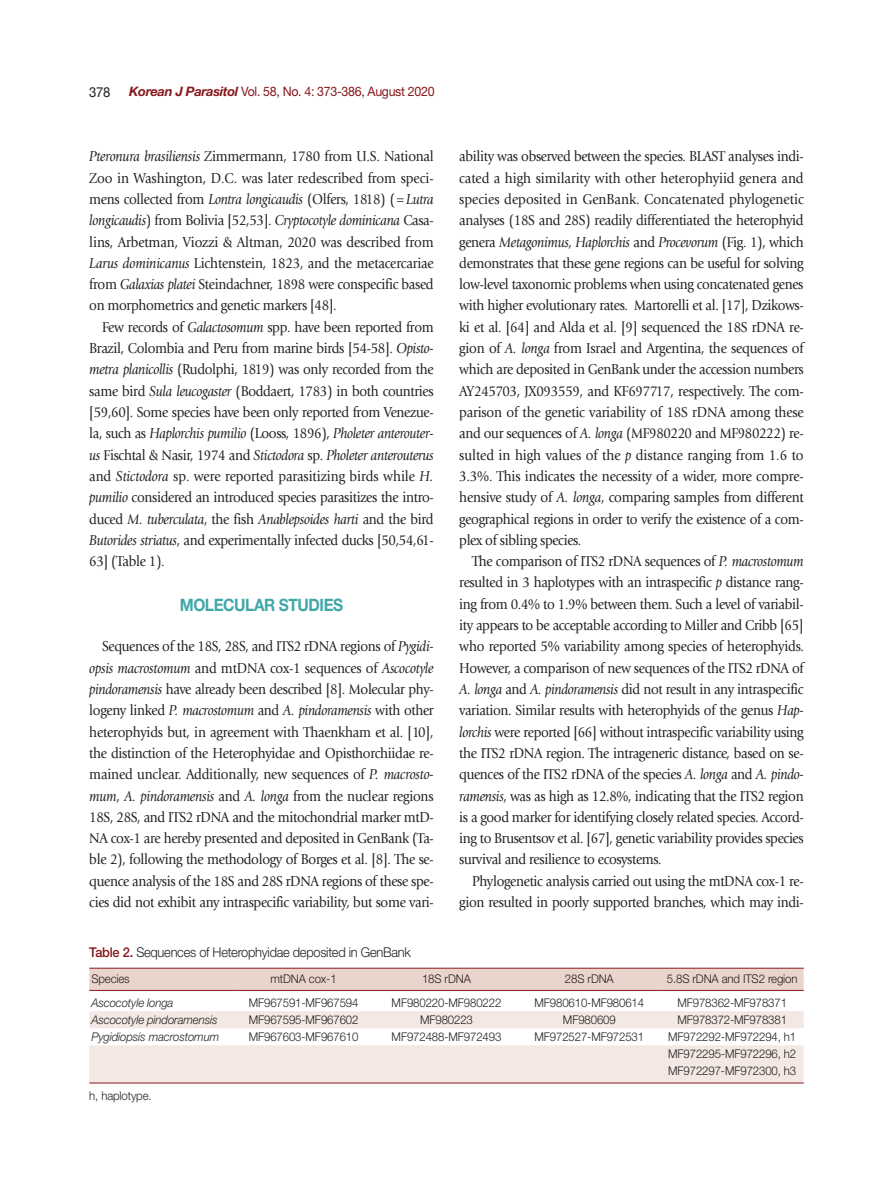
<style>
.page{position:relative;width:893px;height:1191px;background:#fff}
.page>*{position:absolute;margin:0;border:0;box-sizing:border-box;transform-origin:0 0}
.본문_대제목{font:700 17.1px "Helvetica Neue LT Std";letter-spacing:-.025em;color:#41a7a9;scale:.9 1}
.본문{font:15px/21.3px "Giovanni Std";letter-spacing:-.025em;color:#231f20;text-align:justify;scale:.9 1}
.t1{font:13.8px "Helvetica Neue LT Std";color:#231f20;scale:.95 1}
.표_제목__그림_설명{font:300 13.5px "Helvetica Neue LT Std";letter-spacing:-.02em;color:#231f20;scale:.95 1}
.t2{font:13.05px "Helvetica Neue LT Std";letter-spacing:-.025em;color:#88181b;scale:.95 1}
.표_본문{font:300 12px "Helvetica Neue LT Std";letter-spacing:-.01em;color:#231f20;scale:.95 1}
.표_본문-2{font:italic 300 12px "Helvetica Neue LT Std";letter-spacing:-.01em;color:#231f20;scale:.95 1}
.s1{font-weight:700;font-style:italic}
.s2{font-style:italic}
.s3{font-family:"Minion Pro"}
.s4{font-weight:500;color:#88181b}
</style>
<div class="page">
<div style="left:89px;top:969px;width:715px;height:21px;background:#ead5cc"></div>
<svg style="left:89px;top:1011px;width:715px;height:71px;fill:#f3e8e3"></svg>
<hr style="left:89px;top:968px;width:143px;height:1px;background:#88181b">
<hr style="left:232px;top:968px;width:143px;height:1px;background:#88181b">
<hr style="left:375px;top:968px;width:143px;height:1px;background:#88181b">
<hr style="left:518px;top:968px;width:143px;height:1px;background:#88181b">
<hr style="left:661px;top:968px;width:143px;height:1px;background:#88181b">
<hr style="left:89px;top:990px;width:143px;height:1px;background:#88181b">
<hr style="left:232px;top:990px;width:143px;height:1px;background:#88181b">
<hr style="left:375px;top:990px;width:143px;height:1px;background:#88181b">
<hr style="left:518px;top:990px;width:143px;height:1px;background:#88181b">
<hr style="left:661px;top:990px;width:143px;height:1px;background:#88181b">
<hr style="left:89px;top:1082px;width:143px;height:1px;background:#88181b">
<hr style="left:232px;top:1082px;width:143px;height:1px;background:#88181b">
<hr style="left:375px;top:1082px;width:143px;height:1px;background:#88181b">
<hr style="left:518px;top:1082px;width:143px;height:1px;background:#88181b">
<hr style="left:661px;top:1082px;width:143px;height:1px;background:#88181b">
<p class="t1" style="left:89px;top:83px;width:24px">378</p>
<p class="t2" style="left:129px;top:84px;width:323px"><span class="s1">Korean J Parasitol</span> Vol. 58, No. 4: 373-386, August 2020</p>
<p class="본문" style="left:89px;top:146px;width:384px"><span class="s2">Pteronura brasiliensis</span> Zimmermann, 1780 from U.S. National Zoo in Washington, D.C. was later redescribed from speci&shy;mens collected from <span class="s2">Lontra longicaudis</span> (Olfers, 1818) (<span class="s3">=</span><span class="s2">Lutra longicaudis</span>) from Bolivia [52,53]. <span class="s2">Cryptocotyle dominicana</span> Casa&shy;lins, Arbetman, Viozzi &amp; Altman, 2020 was described from <span class="s2">Larus dominicanus</span> Lichtenstein, 1823, and the metacercariae from <span class="s2">Galaxias platei</span> Steindachner, 1898 were conspecific based on morphometrics and genetic markers [48].</p>
<p class="본문" style="left:89px;top:316px;width:384px;text-indent:13px">Few records of <span class="s2">Galactosomum</span> spp. have been reported from Brazil, Colombia and Peru from marine birds [54-58]. <span class="s2">Opisto&shy;metra planicollis</span> (Rudolphi, 1819) was only recorded from the same bird <span class="s2">Sula leucogaster</span> (Boddaert, 1783) in both countries [59,60]. Some species have been only reported from Venezue&shy;la, such as <span class="s2">Haplorchis pumilio</span> (Looss, 1896), <span class="s2">Pholeter anterouter&shy;us</span> Fischtal &amp; Nasir, 1974 and <span class="s2">Stictodora</span> sp. <span class="s2">Pholeter anterouterus </span>and <span class="s2">Stictodora</span> sp. were reported parasitizing birds while <span class="s2">H. pumilio</span> considered an introduced species parasitizes the intro&shy;duced <span class="s2">M. tuberculata</span>, the fish <span class="s2">Anablepsoides harti</span> and the bird <span class="s2">Butorides striatus</span>, and experimentally infected ducks [50,54,61- 63] (Table 1).</p>
<p class="본문_대제목" style="left:180px;top:594px;width:183px">MOLECULAR STUDIES</p>
<p class="본문" style="left:89px;top:636px;width:384px;text-indent:13px">Sequences of the 18S, 28S, and ITS2 rDNA regions of <span class="s2">Pygidi&shy;opsis macrostomum</span> and mtDNA cox-1 sequences of <span class="s2">Ascocotyle pindoramensis</span> have already been described [8]. Molecular phy&shy;logeny linked <span class="s2">P. macrostomum</span> and <span class="s2">A. pindoramensis</span> with other heterophyids but, in agreement with Thaenkham et al. [10], the distinction of the Heterophyidae and Opisthorchiidae re&shy;mained unclear. Additionally, new sequences of <span class="s2">P. macrosto&shy;mum</span>, <span class="s2">A. pindoramensis</span> and <span class="s2">A. longa</span> from the nuclear regions 18S, 28S, and ITS2 rDNA and the mitochondrial marker mtD-NA cox-1 are hereby presented and deposited in GenBank (Ta&shy;ble 2), following the methodology of Borges et al. [8]. The se&shy;quence analysis of the 18S and 28S rDNA regions of these spe&shy;cies did not exhibit any intraspecific variability, but some vari-</p>
<p class="본문" style="left:459px;top:146px;width:384px">ability was observed between the species. BLAST analyses indi&shy;cated a high similarity with other heterophyiid genera and species deposited in GenBank. Concatenated phylogenetic analyses (18S and 28S) readily differentiated the heterophyid genera <span class="s2">Metagonimus</span>, <span class="s2">Haplorchis</span> and <span class="s2">Procevorum</span> (Fig. 1), which demonstrates that these gene regions can be useful for solving low-level taxonomic problems when using concatenated genes with higher evolutionary rates. Martorelli et al. [17], Dzikows&shy;ki et al. [64] and Alda et al. [9] sequenced the 18S rDNA re&shy;gion of <span class="s2">A. longa</span> from Israel and Argentina, the sequences of which are deposited in GenBank under the accession numbers AY245703, JX093559, and KF697717, respectively. The com&shy;parison of the genetic variability of 18S rDNA among these and our sequences of <span class="s2">A. longa</span> (MF980220 and MF980222) re&shy;sulted in high values of the <span class="s2">p</span> distance ranging from 1.6 to 3.3%. This indicates the necessity of a wider, more compre&shy;hensive study of <span class="s2">A. longa</span>, comparing samples from different geographical regions in order to verify the existence of a com&shy;plex of sibling species.</p>
<p class="본문" style="left:459px;top:551px;width:384px;text-indent:13px">The comparison of ITS2 rDNA sequences of <span class="s2">P. macrostomum </span>resulted in 3 haplotypes with an intraspecific <span class="s2">p</span> distance rang&shy;ing from 0.4% to 1.9% between them. Such a level of variabil&shy;ity appears to be acceptable according to Miller and Cribb [65] who reported 5% variability among species of heterophyids.<br>However, a comparison of new sequences of the ITS2 rDNA of <span class="s2">A. longa</span> and <span class="s2">A. pindoramensis</span> did not result in any intraspecific variation. Similar results with heterophyids of the genus <span class="s2">Hap&shy;lorchis</span> were reported [66] without intraspecific variability using the ITS2 rDNA region. The intrageneric distance, based on se&shy;quences of the ITS2 rDNA of the species <span class="s2">A. longa</span> and <span class="s2">A. pindo&shy;ramensis</span>, was as high as 12.8%, indicating that the ITS2 region is a good marker for identifying closely related species. Accord&shy;ing to Brusentsov et al. [67], genetic variability provides species survival and resilience to ecosystems.</p>
<p class="본문" style="left:459px;top:870px;width:384px;text-align:right">Phylogenetic analysis carried out using the mtDNA cox-1 re&shy;gion resulted in poorly supported branches, which may indi-</p>
<p class="표_제목__그림_설명" style="left:89px;top:944px;width:340px"><span class="s4">Table 2.</span> Sequences of Heterophyidae deposited in GenBank</p>
<p class="표_본문" style="left:91px;top:971px;width:42px">Species</p>
<p class="표_본문" style="left:270px;top:971px;width:71px">mtDNA cox-1</p>
<p class="표_본문" style="left:422px;top:971px;width:53px">18S rDNA</p>
<p class="표_본문" style="left:565px;top:971px;width:53px">28S rDNA</p>
<p class="표_본문" style="left:667px;top:971px;width:139px">5.8S rDNA and ITS2 region</p>
<p class="표_본문-2" style="left:91px;top:995px;width:88px">Ascocotyle longa</p>
<p class="표_본문" style="left:249px;top:995px;width:117px">MF967591-MF967594</p>
<p class="표_본문" style="left:392px;top:995px;width:117px">MF980220-MF980222</p>
<p class="표_본문" style="left:534px;top:995px;width:117px">MF980610-MF980614</p>
<p class="표_본문" style="left:677px;top:995px;width:117px">MF978362-MF978371</p>
<p class="표_본문-2" style="left:91px;top:1012px;width:134px">Ascocotyle pindoramensis</p>
<p class="표_본문" style="left:249px;top:1012px;width:117px">MF967595-MF967602</p>
<p class="표_본문" style="left:420px;top:1012px;width:57px">MF980223</p>
<p class="표_본문" style="left:563px;top:1012px;width:57px">MF980609</p>
<p class="표_본문" style="left:677px;top:1012px;width:117px">MF978372-MF978381</p>
<p class="표_본문-2" style="left:91px;top:1029px;width:136px">Pygidiopsis macrostomum</p>
<p class="표_본문" style="left:249px;top:1029px;width:117px">MF967603-MF967610</p>
<p class="표_본문" style="left:392px;top:1029px;width:117px">MF972488-MF972493</p>
<p class="표_본문" style="left:534px;top:1029px;width:117px">MF972527-MF972531</p>
<p class="표_본문" style="left:668px;top:1029px;width:136px">MF972292-MF972294, h1</p>
<p class="표_본문" style="left:668px;top:1046px;width:136px">MF972295-MF972296, h2</p>
<p class="표_본문" style="left:668px;top:1063px;width:136px">MF972297-MF972300, h3</p>
<p class="표_본문" style="left:89px;top:1088px;width:67px">h, haplotype.</p>
</div>
